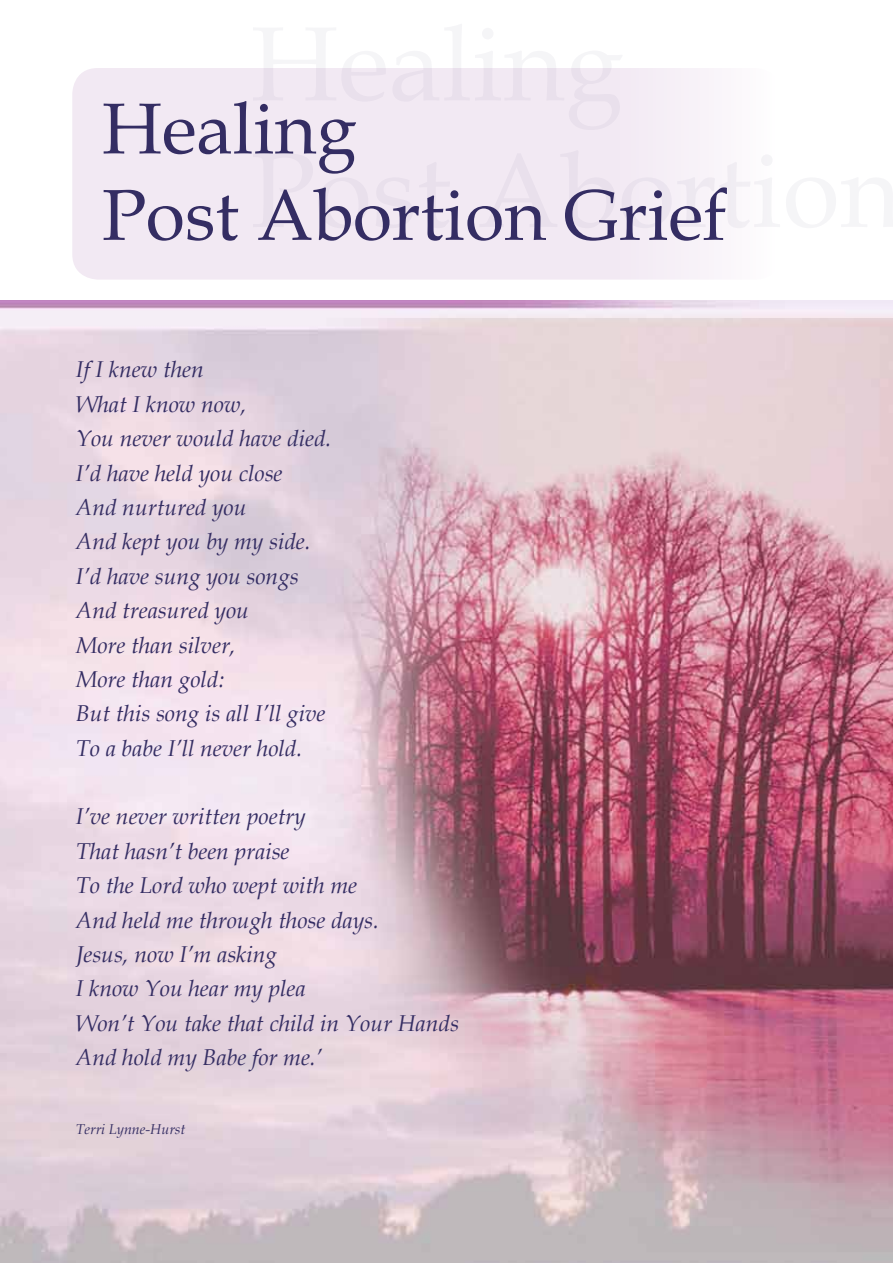
<style>
.page{position:relative;width:893px;height:1263px;background:#fff}
.page>*{position:absolute;margin:0;border:0;box-sizing:border-box;transform-origin:0 0}
.t1{font:105.45px "Book Antiqua";color:#342d63}
.t2{font:72px/86.4px "Book Antiqua";color:#342d63}
.t3{font:italic 22.95px/34.3px "Book Antiqua";color:#342d63}
.t4{font:italic 14.4px "Book Antiqua";color:#342d63}
</style>
<div class="page">
<img style="left:0;top:300px;width:893px;height:963px">
<div style="left:72px;top:68px;width:642px;height:212px;background:#f2e9f3"></div>
<h2 class="t2" style="left:102px;top:84px;width:626px">Healing<br>Post Abortion Grief</h2>
<h1 class="t1" style="left:251px;top:118px;width:652px">Post Abortion</h1>
<p class="t3" style="left:76px;top:352px;width:257px">If I knew then<br>What I know now,<br>You never would have died.<br>I’d have held you close<br>And nurtured you<br>And kept you by my side.<br>I’d have sung you songs<br>And treasured you<br>More than silver,<br>More than gold:<br>But this song is all I’ll give<br>To a babe I’ll never hold.</p>
<p class="t3" style="left:76px;top:799px;width:385px">I’ve never written poetry<br>That hasn’t been praise<br>To the Lord who wept with me<br>And held me through those days.<br>Jesus, now I’m asking<br>I know You hear my plea<br>Won’t You take that child in Your Hands<br>And hold my Babe for me.’</p>
<p class="t4" style="left:76px;top:1119px;width:111px">Terri Lynne-Hurst</p>
</div>
